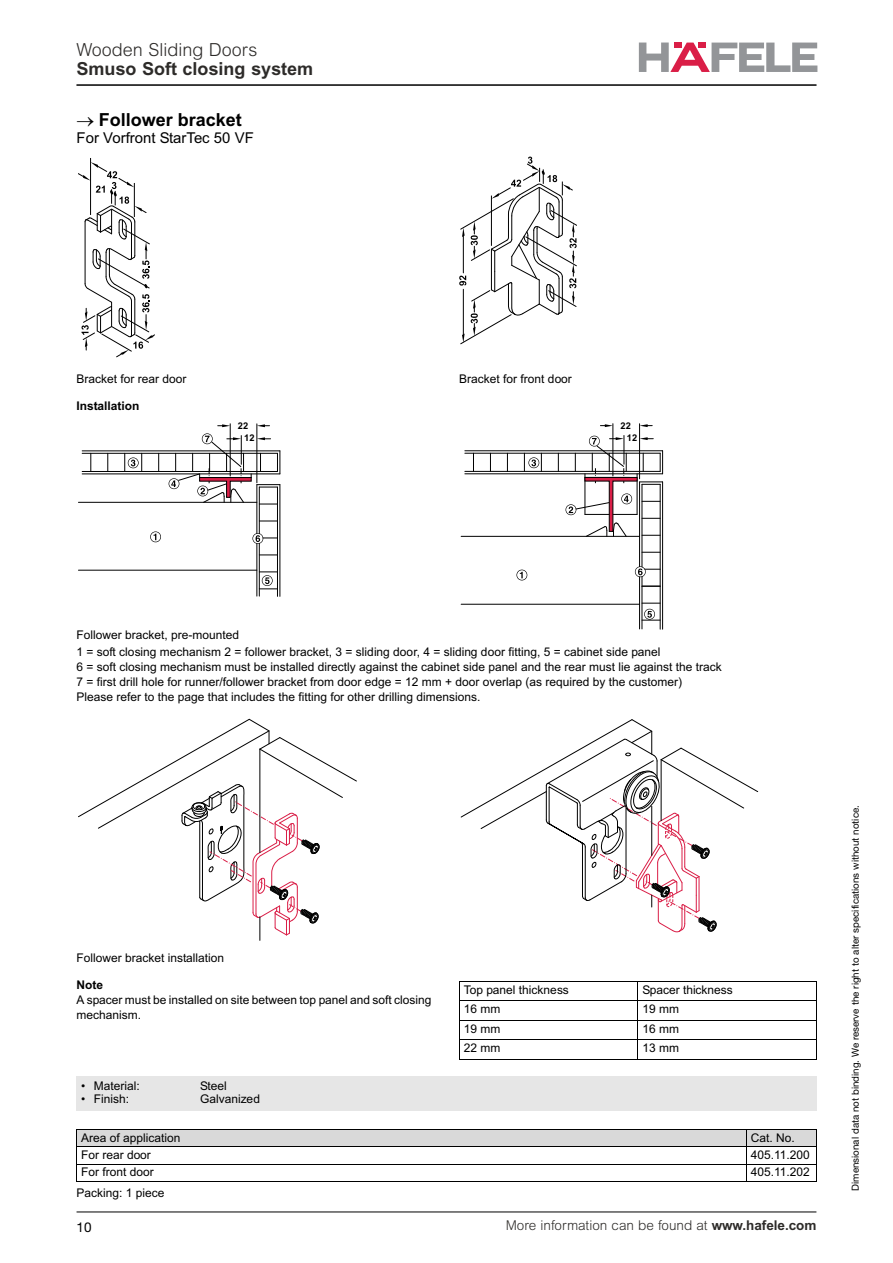
<style>
.page{position:relative;width:893px;height:1263px;background:#fff}
.page>*{position:absolute;margin:0;border:0;box-sizing:border-box;transform-origin:0 0}
.t1{font:700 18px "Arial MT Std";color:#2d2b29}
.t2{font:300 18px "Arial MT Std";color:#2d2b29}
.t3{font:18px "Arial Bold+T42+RCHNOC";color:#000}
.t4{font:15px "Arial+T42+SHMZPG";color:#000}
.t5{font:300 13.5px "Arial MT Std";color:#2d2b29}
.t6{font:13.5px "Helvetica Neue";color:#000}
.t7{font:12px/15px "Arial+T42+SHMZPG";color:#000}
.t8{font:12px "Arial Bold+T42+RCHNOC";color:#000}
.t9{font:9.75px "Helvetica Neue";color:#000}
.t10{font:9.3px/11.7px "Arial Bold MT+NFHXUA";color:#000}
.s1{font-weight:700}
</style>
<div class="page">
<hr style="left:77px;top:85px;width:739px;height:1px;background:#000">
<hr style="left:77px;top:1211px;width:739px;height:1px;background:#000">
<svg style="left:639px;top:43px;width:178px;height:29px"></svg>
<hr style="left:90px;top:158px;width:1px;height:57px;background:#000">
<svg style="left:78px;top:162px;width:77px;height:195px"></svg>
<svg style="left:459px;top:157px;width:118px;height:187px"></svg>
<hr style="left:279px;top:485px;width:1px;height:111px;background:#000">
<hr style="left:256px;top:485px;width:1px;height:111px;background:#000">
<hr style="left:82px;top:473px;width:198px;height:1px;background:#000">
<hr style="left:82px;top:450px;width:198px;height:1px;background:#000">
<hr style="left:78px;top:502px;width:179px;height:1px;background:#000">
<hr style="left:78px;top:570px;width:179px;height:1px;background:#000">
<hr style="left:257px;top:424px;width:1px;height:59px;background:#000">
<hr style="left:230px;top:424px;width:1px;height:52px;background:#000">
<hr style="left:259px;top:487px;width:1px;height:109px;background:#000">
<hr style="left:277px;top:487px;width:1px;height:109px;background:#000">
<hr style="left:82px;top:471px;width:195px;height:1px;background:#000">
<hr style="left:82px;top:453px;width:195px;height:1px;background:#000">
<svg style="left:158px;top:454px;width:1px;height:17px"></svg>
<svg style="left:108px;top:453px;width:1px;height:18px"></svg>
<svg style="left:91px;top:453px;width:1px;height:18px"></svg>
<svg style="left:259px;top:521px;width:18px;height:1px"></svg>
<svg style="left:259px;top:555px;width:18px;height:1px"></svg>
<svg style="left:257px;top:424px;width:13px;height:3px"></svg>
<svg style="left:218px;top:424px;width:12px;height:3px"></svg>
<svg style="left:150px;top:531px;width:11px;height:11px"></svg>
<svg style="left:151px;top:532px;width:9px;height:10px"></svg>
<svg style="left:153px;top:534px;width:3px;height:6px"></svg>
<svg style="left:124px;top:453px;width:18px;height:18px"></svg>
<svg style="left:259px;top:572px;width:18px;height:18px"></svg>
<svg style="left:252px;top:533px;width:25px;height:11px"></svg>
<svg style="left:169px;top:433px;width:111px;height:72px"></svg>
<hr style="left:465px;top:473px;width:198px;height:1px;background:#000">
<hr style="left:465px;top:450px;width:198px;height:1px;background:#000">
<hr style="left:461px;top:536px;width:179px;height:1px;background:#000">
<hr style="left:461px;top:604px;width:179px;height:1px;background:#000">
<hr style="left:639px;top:424px;width:1px;height:55px;background:#000">
<hr style="left:613px;top:424px;width:1px;height:52px;background:#000">
<hr style="left:465px;top:471px;width:195px;height:1px;background:#000">
<hr style="left:465px;top:453px;width:195px;height:1px;background:#000">
<svg style="left:558px;top:453px;width:1px;height:18px"></svg>
<svg style="left:507px;top:454px;width:1px;height:17px"></svg>
<svg style="left:490px;top:454px;width:1px;height:17px"></svg>
<svg style="left:473px;top:454px;width:1px;height:17px"></svg>
<hr style="left:662px;top:482px;width:1px;height:147px;background:#000">
<hr style="left:639px;top:482px;width:1px;height:147px;background:#000">
<hr style="left:642px;top:484px;width:1px;height:145px;background:#000">
<hr style="left:660px;top:484px;width:1px;height:145px;background:#000">
<svg style="left:642px;top:552px;width:18px;height:1px"></svg>
<svg style="left:642px;top:586px;width:18px;height:1px"></svg>
<svg style="left:640px;top:424px;width:12px;height:3px"></svg>
<svg style="left:600px;top:424px;width:13px;height:3px"></svg>
<div style="left:516px;top:570px;width:11px;height:10px;background:#4e4e4e;border-radius:50%"></div>
<svg style="left:517px;top:570px;width:10px;height:10px"></svg>
<svg style="left:520px;top:572px;width:3px;height:6px"></svg>
<svg style="left:524px;top:453px;width:18px;height:18px"></svg>
<svg style="left:642px;top:603px;width:18px;height:18px"></svg>
<svg style="left:635px;top:566px;width:25px;height:11px"></svg>
<svg style="left:565px;top:435px;width:98px;height:102px"></svg>
<svg style="left:78px;top:718px;width:279px;height:222px"></svg>
<svg style="left:461px;top:719px;width:298px;height:214px"></svg>
<hr style="left:459px;top:981px;width:1px;height:78px;background:#000">
<hr style="left:638px;top:981px;width:1px;height:78px;background:#000">
<hr style="left:816px;top:981px;width:1px;height:78px;background:#000">
<hr style="left:459px;top:981px;width:358px;height:1px;background:#000">
<hr style="left:459px;top:1001px;width:358px;height:1px;background:#000">
<hr style="left:459px;top:1020px;width:358px;height:1px;background:#000">
<hr style="left:459px;top:1040px;width:358px;height:1px;background:#000">
<hr style="left:459px;top:1059px;width:358px;height:1px;background:#000">
<div style="left:77px;top:1076px;width:119px;height:17px;background:#e6e6e6"></div>
<div style="left:196px;top:1076px;width:620px;height:17px;background:#e6e6e6"></div>
<div style="left:77px;top:1093px;width:119px;height:18px;background:#e6e6e6"></div>
<div style="left:196px;top:1093px;width:620px;height:18px;background:#e6e6e6"></div>
<div style="left:77px;top:1129px;width:669px;height:18px;background:#d9d9d9"></div>
<div style="left:746px;top:1129px;width:70px;height:18px;background:#d9d9d9"></div>
<hr style="left:76px;top:1129px;width:1px;height:52px;background:#000">
<hr style="left:746px;top:1129px;width:1px;height:52px;background:#000">
<hr style="left:816px;top:1129px;width:1px;height:52px;background:#000">
<hr style="left:76px;top:1129px;width:741px;height:1px;background:#000">
<hr style="left:76px;top:1146px;width:741px;height:1px;background:#000">
<hr style="left:76px;top:1164px;width:741px;height:1px;background:#000">
<hr style="left:76px;top:1181px;width:741px;height:1px;background:#000">
<h1 class="t2" style="left:77px;top:43px;width:182px">Wooden Sliding Doors</h1>
<h1 class="t1" style="left:77px;top:62px;width:238px">Smuso Soft closing system</h1>
<h1 class="t3" style="left:77px;top:108px;width:167px">□ Follower bracket</h1>
<p class="t4" style="left:77px;top:128px;width:179px">For Vorfront StarTec 50 VF</p>
<p class="t7" style="left:77px;top:371px;width:111px">Bracket for rear door</p>
<p class="t7" style="left:459px;top:371px;width:114px">Bracket for front door</p>
<p class="t8" style="left:77px;top:398px;width:65px">Installation</p>
<p class="t10" style="left:244px;top:420px;width:12px;text-indent:-6px">22<br>12</p>
<p class="t10" style="left:627px;top:420px;width:12px;text-indent:-6px">22<br>12</p>
<p class="t7" style="left:77px;top:626px;width:585px;line-height:17px">Follower bracket, pre-mounted<br>1 = soft closing mechanism 2 = follower bracket, 3 = sliding door, 4 = sliding door fitting, 5 = cabinet side panel</p>
<p class="t7" style="left:77px;top:659px;width:647px">6 = soft closing mechanism must be installed directly against the cabinet side panel and the rear must lie against the track<br>7 = first drill hole for runner/follower bracket from door edge = 12 mm + door overlap (as required by the customer)<br>Please refer to the page that includes the fitting for other drilling dimensions.</p>
<p class="t7" style="left:77px;top:951px;width:149px">Follower bracket installation</p>
<p class="t8" style="left:77px;top:977px;width:28px">Note</p>
<p class="t7" style="left:77px;top:993px;width:356px">A spacer must be installed on site between top panel and soft closing mechanism.</p>
<p class="t7" style="left:464px;top:982px;width:107px">Top panel thickness</p>
<p class="t7" style="left:642px;top:982px;width:92px">Spacer thickness</p>
<p class="t7" style="left:464px;top:1002px;width:38px">16 mm</p>
<p class="t7" style="left:642px;top:1002px;width:38px">19 mm</p>
<p class="t7" style="left:464px;top:1021px;width:38px">19 mm</p>
<p class="t7" style="left:642px;top:1021px;width:38px">16 mm</p>
<p class="t7" style="left:464px;top:1041px;width:38px">22 mm</p>
<p class="t7" style="left:642px;top:1041px;width:38px">13 mm</p>
<p class="t7" style="left:81px;top:1078px;width:60px">• Material:</p>
<p class="t7" style="left:200px;top:1078px;width:28px">Steel</p>
<p class="t7" style="left:81px;top:1091px;width:50px">• Finish:</p>
<p class="t7" style="left:200px;top:1091px;width:61px">Galvanized</p>
<p class="t7" style="left:81px;top:1130px;width:101px">Area of application</p>
<p class="t7" style="left:751px;top:1130px;width:46px">Cat. No.</p>
<p class="t7" style="left:81px;top:1147px;width:71px">For rear door</p>
<p class="t7" style="left:751px;top:1147px;width:61px">405.11.200</p>
<p class="t7" style="left:81px;top:1165px;width:74px">For front door</p>
<p class="t7" style="left:751px;top:1165px;width:61px">405.11.202</p>
<p class="t7" style="left:77px;top:1185px;width:89px">Packing: 1 piece</p>
<p class="t6" style="left:77px;top:1222px;width:17px">10</p>
<p class="t5" style="left:506px;top:1220px;width:312px">More information can be found at <span class="s1">www.hafele.com</span></p>
<p class="t9" style="left:852px;top:1191px;width:387px;rotate:-90deg">Dimensional data not binding. We reserve the right to alter specifications without notice.</p>
</div>
